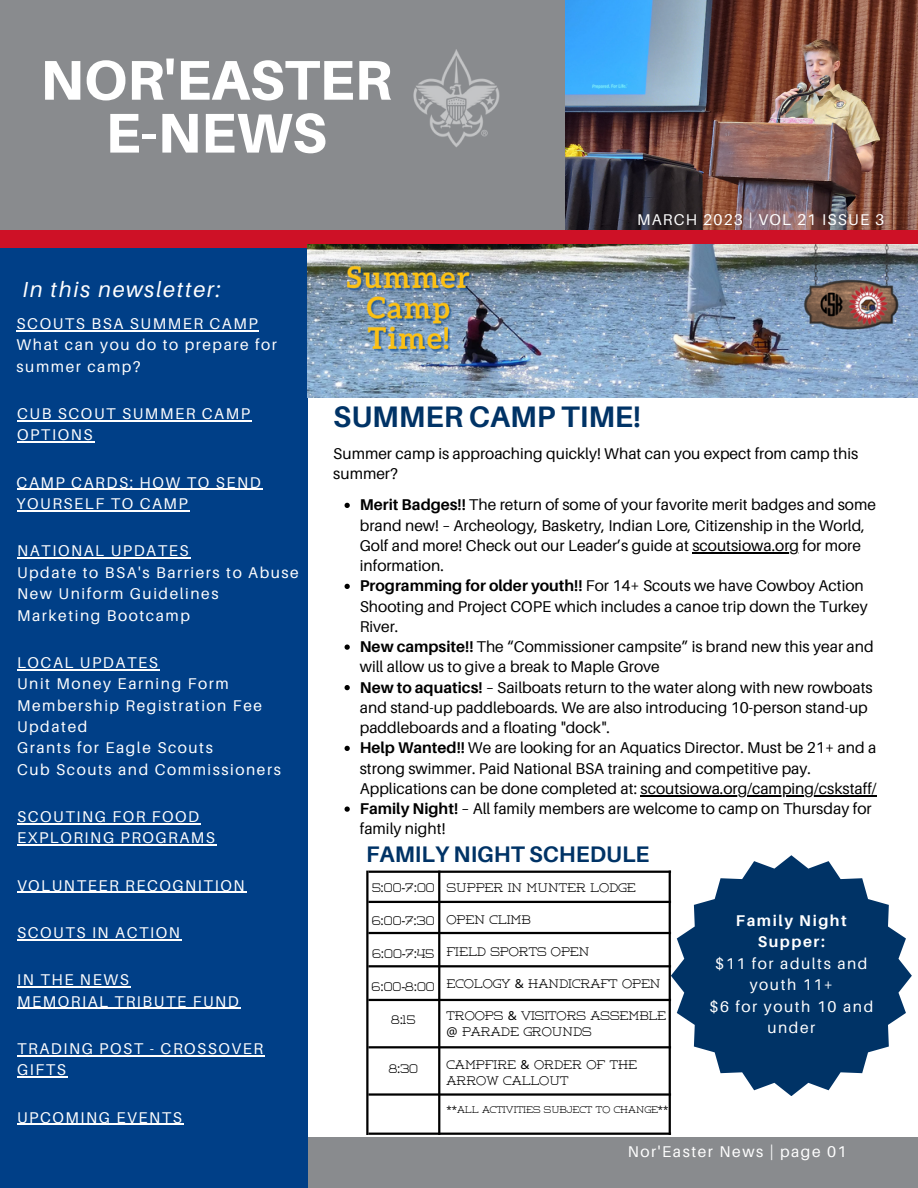
<style>
.page{position:relative;width:918px;height:1188px;background:#fff}
.page>*{position:absolute;margin:0;border:0;box-sizing:border-box;transform-origin:0 0}
.t1{font:800 55.95px/52.8px "Aileron";color:#fff;text-align:center}
.t2{font:700 29.7px "Aileron";color:#036}
.t3{font:700 22.5px "Aileron";color:#036}
.t4{font:italic 21.75px "Aileron";letter-spacing:.08em;color:#fff}
.t5{font:15.6px/20.2px "Aileron";color:#000}
.t6{font:15.6px/21.3px "Aileron";letter-spacing:.1em;color:#fff}
.t7{font:15.6px "Aileron";letter-spacing:.08em;color:#fff}
.t8{font:700 15.6px/21.3px "Aileron";letter-spacing:.1em;color:#fff;text-align:center}
.t9{font:300 12.3px/16px "Weston Free";color:#000}
.t10{font:300 9.6px "Weston Free";color:#000}
.s1{font-weight:700}
.s2{font-family:"Noto Sans";font-weight:400}
</style>
<div class="page">
<div style="left:289px;top:1137px;width:629px;height:51px;background:#898b8e"></div>
<div style="left:0;top:0;width:307px;height:1188px;background:#003f87"></div>
<div style="left:0;top:0;width:745px;height:230px;background:#898b8e"></div>
<img style="left:566px;top:0;width:352px;height:230px">
<div style="left:0;top:230px;width:918px;height:17px;background:#ce1126"></div>
<img style="left:413px;top:49px;width:87px;height:98px">
<img style="left:308px;top:244px;width:610px;height:153px">
<svg style="left:345px;top:503px;width:5px;height:5px"></svg>
<hr style="left:692px;top:552px;width:107px;height:2px;background:#000">
<svg style="left:345px;top:584px;width:5px;height:5px"></svg>
<svg style="left:345px;top:645px;width:5px;height:5px"></svg>
<svg style="left:345px;top:685px;width:5px;height:5px"></svg>
<svg style="left:345px;top:746px;width:5px;height:5px"></svg>
<hr style="left:641px;top:795px;width:236px;height:2px;background:#000">
<svg style="left:345px;top:807px;width:5px;height:5px"></svg>
<hr style="left:368px;top:871px;width:303px;height:2px;background:#000">
<hr style="left:368px;top:901px;width:303px;height:2px;background:#000">
<hr style="left:368px;top:932px;width:303px;height:2px;background:#000">
<hr style="left:368px;top:965px;width:303px;height:2px;background:#000">
<hr style="left:368px;top:999px;width:303px;height:2px;background:#000">
<hr style="left:368px;top:1046px;width:303px;height:2px;background:#000">
<hr style="left:368px;top:1093px;width:303px;height:3px;background:#000">
<hr style="left:368px;top:1133px;width:303px;height:2px;background:#000">
<hr style="left:669px;top:871px;width:2px;height:264px;background:#000">
<hr style="left:438px;top:871px;width:2px;height:264px;background:#000">
<hr style="left:366px;top:871px;width:3px;height:264px;background:#000">
<svg style="left:671px;top:855px;width:241px;height:241px;fill:#036"></svg>
<hr style="left:17px;top:330px;width:242px;height:1px;background:#fff">
<hr style="left:17px;top:1124px;width:167px;height:1px;background:#fff">
<hr style="left:17px;top:420px;width:235px;height:1px;background:#fff">
<hr style="left:17px;top:442px;width:77px;height:1px;background:#fff">
<hr style="left:17px;top:558px;width:173px;height:1px;background:#fff">
<hr style="left:17px;top:489px;width:245px;height:1px;background:#fff">
<hr style="left:17px;top:510px;width:173px;height:1px;background:#fff">
<hr style="left:17px;top:669px;width:142px;height:1px;background:#fff">
<hr style="left:17px;top:987px;width:113px;height:1px;background:#fff">
<hr style="left:17px;top:1008px;width:224px;height:1px;background:#fff">
<hr style="left:17px;top:823px;width:184px;height:1px;background:#fff">
<hr style="left:17px;top:845px;width:200px;height:1px;background:#fff">
<hr style="left:17px;top:892px;width:229px;height:1px;background:#fff">
<hr style="left:17px;top:939px;width:165px;height:1px;background:#fff">
<hr style="left:17px;top:1055px;width:144px;height:1px;background:#fff">
<hr style="left:161px;top:1055px;width:104px;height:1px;background:#fff">
<hr style="left:17px;top:1077px;width:50px;height:1px;background:#fff">
<h1 class="t1" style="left:40px;top:53px;width:353px">NOR'EASTER<br>E-NEWS</h1>
<h3 class="t4" style="left:22px;top:276px;width:200px">In this newsletter:</h3>
<p class="t6" style="left:17px;top:313px;width:262px">SCOUTS BSA SUMMER CAMP<br>What can you do to prepare for summer camp?</p>
<p class="t7" style="left:637px;top:209px;width:248px">MARCH 2023 | VOL 21 ISSUE 3</p>
<p class="t6" style="left:17px;top:403px;width:235px">CUB SCOUT SUMMER CAMP<br>OPTIONS</p>
<p class="t6" style="left:17px;top:471px;width:246px">CAMP CARDS: HOW TO SEND<br>YOURSELF TO CAMP</p>
<p class="t6" style="left:17px;top:540px;width:283px">NATIONAL UPDATES<br>Update to BSA's Barriers to Abuse<br>New Uniform Guidelines<br>Marketing Bootcamp</p>
<p class="t6" style="left:17px;top:651px;width:265px">LOCAL UPDATES<br>Unit Money Earning Form<br>Membership Registration Fee<br>Updated<br>Grants for Eagle Scouts<br>Cub Scouts and Commissioners</p>
<p class="t6" style="left:17px;top:806px;width:199px">SCOUTING FOR FOOD<br>EXPLORING PROGRAMS</p>
<p class="t6" style="left:17px;top:874px;width:229px">VOLUNTEER RECOGNITION</p>
<p class="t6" style="left:17px;top:922px;width:165px">SCOUTS IN ACTION</p>
<p class="t6" style="left:17px;top:969px;width:223px">IN THE NEWS<br>MEMORIAL TRIBUTE FUND</p>
<p class="t6" style="left:17px;top:1038px;width:248px">TRADING POST - CROSSOVER<br>GIFTS</p>
<p class="t6" style="left:17px;top:1106px;width:166px">UPCOMING EVENTS</p>
<h2 class="t2" style="left:333px;top:398px;width:309px">SUMMER CAMP TIME!</h2>
<p class="t5" style="left:333px;top:443px;width:526px">Summer camp is approaching quickly! What can you expect from camp this summer?</p>
<p class="t5" style="left:360px;top:494px;width:518px"><span class="s1">Merit Badges!!</span> The return of some of your favorite merit badges and some brand new! – Archeology, Basketry, Indian Lore, Citizenship in the World, Golf and more! Check out our Leader’s guide at scoutsiowa.org for more information.<br><span class="s1">Programming for older youth!!</span> For 14+ Scouts we have Cowboy Action Shooting and Project COPE which includes a canoe trip down the Turkey River.<br><span class="s1">New campsite!!</span> The “Commissioner campsite” is brand new this year and will allow us to give a break to Maple Grove<br><span class="s1">New to aquatics!</span> – Sailboats return to the water along with new rowboats and stand-up paddleboards. We are also introducing 10-person stand-up paddleboards and a floating "dock".<br><span class="s1">Help Wanted!!</span> We are looking for an Aquatics Director. Must be 21+ and a strong swimmer. Paid National BSA training and competitive pay.<br>Applications can be done completed at: scoutsiowa.org/camping/cskstaff/ <span class="s1">Family Night!</span> – All family members are welcome to camp on Thursday for family night!</p>
<h3 class="t3" style="left:366px;top:840px;width:285px">FAMILY NIGHT SCHEDULE</h3>
<p class="t9" style="left:372px;top:881px;width:64px">5<span class="s2">:</span>00<span class="s2">-</span>7<span class="s2">:</span>00</p>
<p class="t9" style="left:372px;top:914px;width:64px">6<span class="s2">:</span>00<span class="s2">-</span>7<span class="s2">:</span>30</p>
<p class="t9" style="left:372px;top:947px;width:63px">6<span class="s2">:</span>00<span class="s2">-</span>7<span class="s2">:</span>45</p>
<p class="t9" style="left:372px;top:980px;width:64px">6<span class="s2">:</span>00<span class="s2">-</span>8<span class="s2">:</span>00</p>
<p class="t9" style="left:391px;top:1013px;width:26px">8<span class="s2">:</span>15</p>
<p class="t9" style="left:389px;top:1062px;width:31px">8<span class="s2">:</span>30</p>
<p class="t9" style="left:446px;top:881px;width:191px">SUPPER IN MUNTER LODGE</p>
<p class="t9" style="left:446px;top:913px;width:86px">OPEN CLIMB</p>
<p class="t9" style="left:446px;top:945px;width:145px">FIELD SPORTS OPEN</p>
<p class="t9" style="left:446px;top:977px;width:216px">ECOLOGY <span class="s2">&amp;</span> HANDICRAFT OPEN</p>
<p class="t9" style="left:446px;top:1009px;width:221px">TROOPS <span class="s2">&amp;</span> VISITORS ASSEMBLE <span class="s2">@</span> PARADE GROUNDS</p>
<p class="t9" style="left:446px;top:1057px;width:192px">CAMPFIRE <span class="s2">&amp;</span> ORDER OF THE<br>ARROW CALLOUT</p>
<p class="t10" style="left:446px;top:1106px;width:224px"><span class="s2">**</span>ALL ACTIVITIES SUBJECT TO CHANGE<span class="s2">**</span></p>
<p class="t8" style="left:736px;top:910px;width:112px">Family Night<br>Supper:</p>
<p class="t6" style="left:709px;top:952px;width:165px;text-align:center">$11 for adults and youth 11+<br>$6 for youth 10 and under</p>
<p class="t6" style="left:628px;top:1141px;width:220px">Nor'Easter News | page 01</p>
</div>
